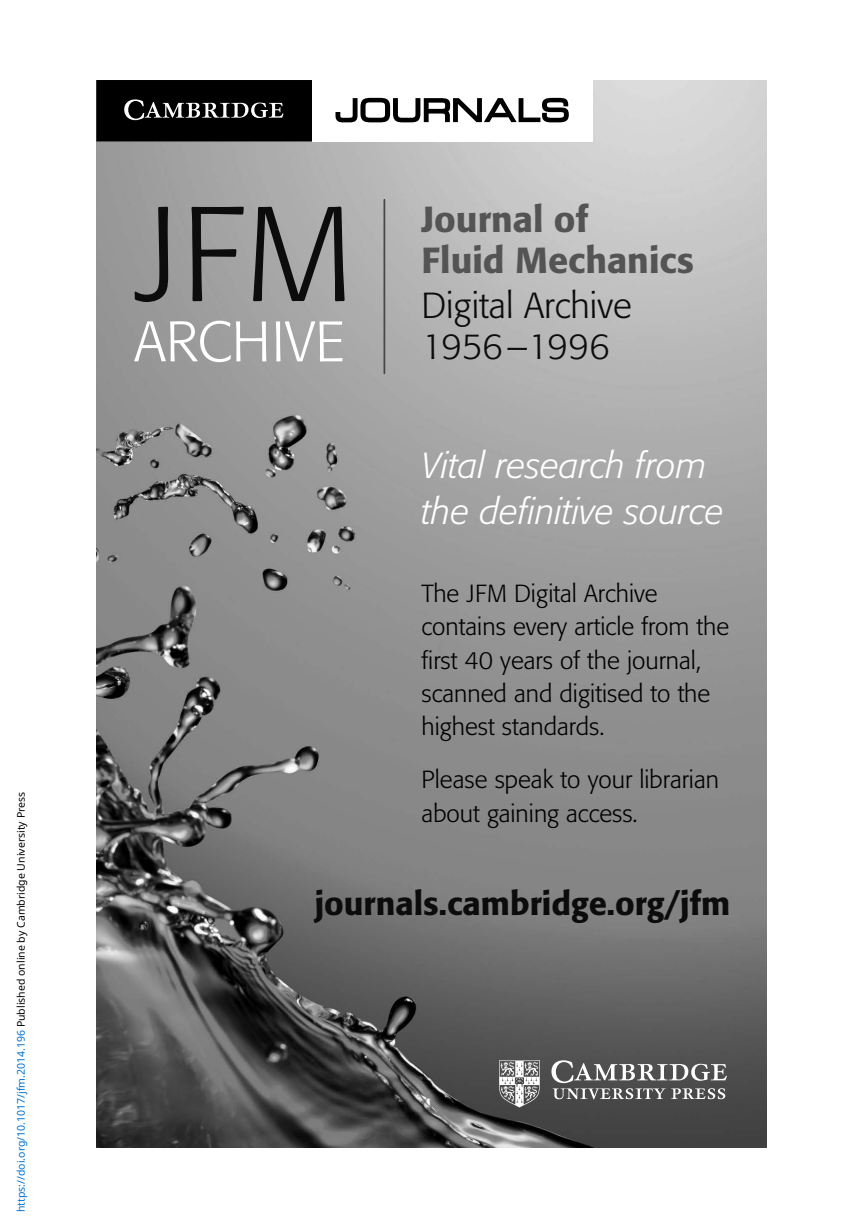
<style>
.page{position:relative;width:864px;height:1226px;background:#fff}
.page>*{position:absolute;margin:0;border:0;box-sizing:border-box;transform-origin:0 0}
.t1{font:300 133.17px "Formata";color:#0c0c0c}
.t2{font:300 56.35px "Formata";color:#fff}
.t3{font:italic 300 35.88px/46.4px "Formata";color:#fff}
.t4{font:500 35.88px/40.4px "Formata";color:#545454}
.t5{font:300 35.88px/40.4px "Formata";color:#0c0c0c}
.t6{font:500 32.55px "Formata";color:#0c0c0c}
.t7{font:300 24.5px/33.2px "Formata";color:#000}
.t8{font:10.5px "Noto Sans";color:#000}
.s1{color:#0172cf}
</style>
<div class="page">
<img style="left:96px;top:80px;width:670px;height:1067px">
<div style="left:96px;top:80px;width:217px;height:61px;background:#000"></div>
<svg style="left:124px;top:99px;width:159px;height:21px"></svg>
<svg style="left:498px;top:1060px;width:228px;height:47px;background:#747474"></svg>
<hr style="left:383px;top:200px;width:2px;height:173px;background:#474747">
<div style="left:312px;top:80px;width:280px;height:61px;background:#fff"></div>
<svg style="left:335px;top:98px;width:233px;height:24px"></svg>
<p class="t8" style="left:14px;top:1212px;width:422px;rotate:-90deg"><span class="s1">https://doi.org/10.1017/jfm.2014.196</span> Published online by Cambridge University Press</p>
<h1 class="t1" style="left:134px;top:176px;width:221px">JFM</h1>
<h2 class="t2" style="left:134px;top:308px;width:212px">Archive</h2>
<h3 class="t4" style="left:421px;top:199px;width:274px">Journal of<br>Fluid Mechanics</h3>
<h3 class="t5" style="left:421px;top:286px;width:212px">Digital Archive<br>1956–1996</h3>
<h3 class="t3" style="left:421px;top:442px;width:304px">Vital research from the definitive source</h3>
<p class="t7" style="left:421px;top:577px;width:309px">The JFM Digital Archive contains every article from the first 40 years of the journal, scanned and digitised to the highest standards.</p>
<p class="t7" style="left:421px;top:763px;width:299px">Please speak to your librarian about gaining access.</p>
<h3 class="t6" style="left:315px;top:883px;width:417px">journals.cambridge.org/jfm</h3>
</div>
